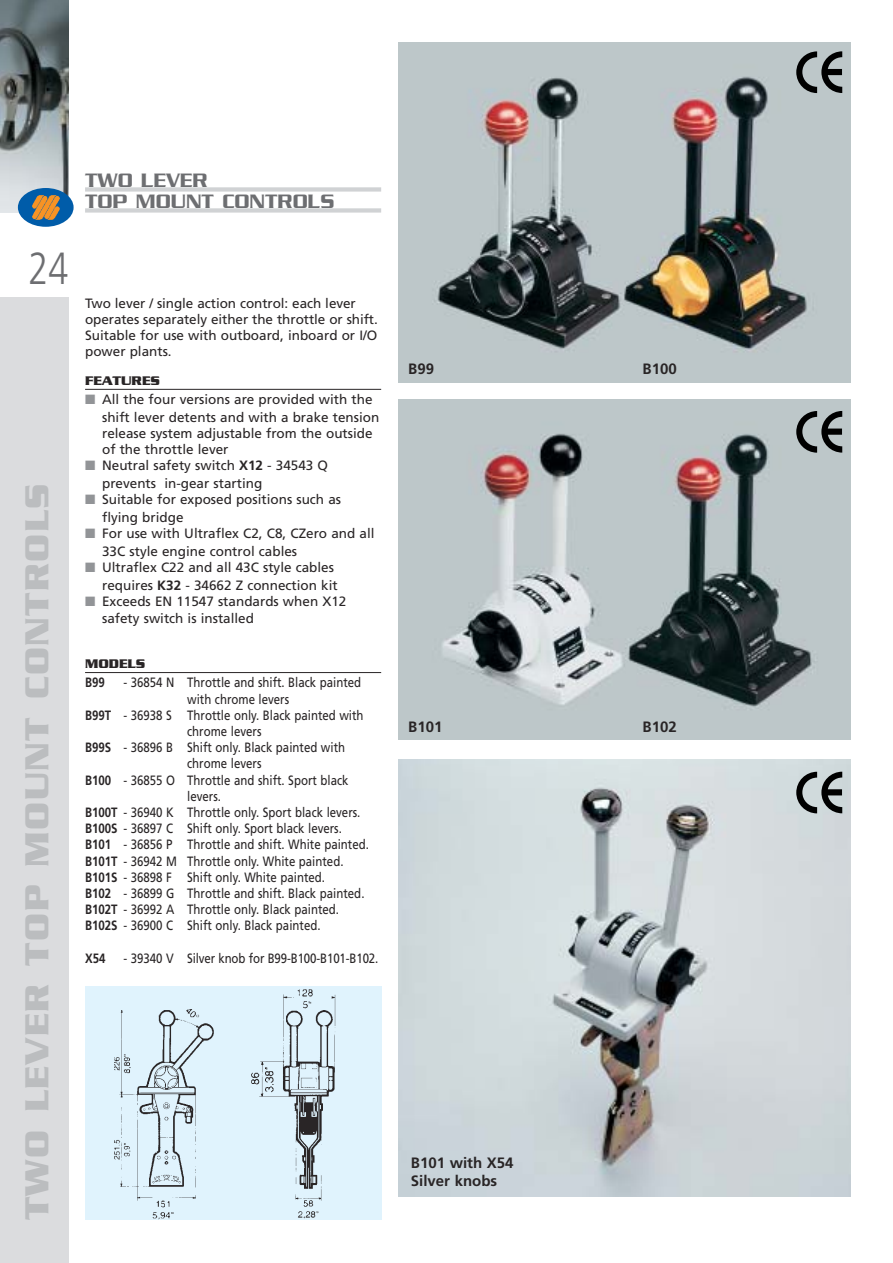
<style>
.page{position:relative;width:893px;height:1263px;background:#fff}
.page>*{position:absolute;margin:0;border:0;box-sizing:border-box;transform-origin:0 0}
.t1{font:300 45px "Frutiger";color:#6d6e71;scale:.8 1}
.t2{font:700 36px "Serpentine";letter-spacing:.04em;color:#bbbdbf}
.t3{font:500 21px/21px "Serpentine";color:#6d6e71}
.t4{font:700 15px/18px "Frutiger";color:#292526}
.t5{font:13.5px "Frutiger";color:#292526;scale:.85 1}
.t6{font:13.5px/17.7px "Frutiger";color:#292526}
.t7{font:700 13.5px "Serpentine";color:#292526}
.t8{font:700 13.5px "Frutiger";color:#292526;scale:.85 1}
.s1{color:#929497}
.s2{font-weight:700}
</style>
<div class="page">
<img style="left:0;top:0;width:68px;height:213px">
<div style="left:0;top:298px;width:68px;height:965px;background:#dbdcde"></div>
<div style="left:18px;top:188px;width:56px;height:39px;background:#005ca9;border-radius:50%"></div>
<img style="left:32px;top:195px;width:28px;height:25px">
<div style="left:85px;top:187px;width:296px;height:5px;background:#d0d2d4"></div>
<div style="left:85px;top:208px;width:296px;height:5px;background:#d0d2d4"></div>
<img style="left:398px;top:43px;width:452px;height:340px">
<img style="left:398px;top:400px;width:452px;height:340px">
<img style="left:398px;top:760px;width:452px;height:436px">
<svg style="left:796px;top:51px;width:46px;height:42px;background:#727879"></svg>
<svg style="left:796px;top:411px;width:46px;height:42px;background:#727879"></svg>
<svg style="left:796px;top:772px;width:46px;height:41px;background:#7b8183"></svg>
<hr style="left:85px;top:389px;width:296px;height:1px;background:#292526">
<hr style="left:85px;top:672px;width:296px;height:1px;background:#292526">
<div style="left:85px;top:986px;width:296px;height:234px;background:#e0f3fd"></div>
<img style="left:114px;top:989px;width:222px;height:230px">
<h1 class="t1" style="left:28px;top:251px;width:52px">24</h1>
<h2 class="t2" style="left:26px;top:1220px;width:738px;rotate:-90deg">TWO LEVER TOP MOUNT CONTROLS</h2>
<h3 class="t3" style="left:85px;top:172px;width:251px">TWO LEVER<br>TOP MOUNT CONTROLS</h3>
<p class="t6" style="left:85px;top:296px;width:294px;line-height:16.2px">Two lever / single action control: each lever operates separately either the throttle or shift.<br>Suitable for use with outboard, inboard or I/O power plants.</p>
<p class="t7" style="left:85px;top:376px;width:77px">FEATURES</p>
<p class="t6" style="left:102px;top:392px;width:279px;text-indent:-17px"><span class="s1">■</span> All the four versions are provided with the shift lever detents and with a brake tension</p>
<p class="t6" style="left:102px;top:426px;width:272px;line-height:16.2px">release system adjustable from the outside of the throttle lever</p>
<p class="t6" style="left:102px;top:458px;width:227px;text-indent:-17px"><span class="s1">■</span> Neutral safety switch <span class="s2">X12</span> - 34543 Q prevents in-gear starting</p>
<p class="t6" style="left:102px;top:492px;width:240px;text-indent:-17px"><span class="s1">■</span> Suitable for exposed positions such as flying bridge</p>
<p class="t6" style="left:102px;top:526px;width:274px;text-indent:-17px"><span class="s1">■</span> For use with Ultraflex C2, C8, CZero and all<br>33C style engine control cables</p>
<p class="t6" style="left:85px;top:559px;width:254px;text-align:right"><span class="s1">■</span> Ultraflex C22 and all 43C style cables requires <span class="s2">K32</span> - 34662 Z connection kit</p>
<p class="t6" style="left:102px;top:593px;width:246px;text-indent:-17px"><span class="s1">■</span> Exceeds EN 11547 standards when X12 safety switch is installed</p>
<p class="t7" style="left:85px;top:659px;width:62px">MODELS</p>
<p class="t8" style="left:85px;top:677px;width:25px">B99</p>
<p class="t5" style="left:123px;top:677px;width:281px">- 36854 N Throttle and shift. Black painted</p>
<p class="t5" style="left:187px;top:694px;width:122px">with chrome levers</p>
<p class="t5" style="left:85px;top:710px;width:329px"><span class="s2">B99T</span> - 36938 S Throttle only. Black painted with</p>
<p class="t5" style="left:187px;top:726px;width:89px">chrome levers</p>
<p class="t5" style="left:85px;top:742px;width:307px"><span class="s2">B99S</span> - 36896 B Shift only. Black painted with</p>
<p class="t5" style="left:187px;top:758px;width:89px">chrome levers</p>
<p class="t5" style="left:85px;top:775px;width:311px"><span class="s2">B100</span> - 36855 O Throttle and shift. Sport black</p>
<p class="t5" style="left:187px;top:791px;width:41px">levers.</p>
<p class="t5" style="left:85px;top:807px;width:325px"><span class="s2">B100T</span> - 36940 K Throttle only. Sport black levers.</p>
<p class="t5" style="left:85px;top:823px;width:304px"><span class="s2">B100S</span> - 36897 C Shift only. Sport black levers.</p>
<p class="t5" style="left:85px;top:839px;width:335px"><span class="s2">B101</span> - 36856 P Throttle and shift. White painted.</p>
<p class="t5" style="left:85px;top:856px;width:305px"><span class="s2">B101T</span> - 36942 M Throttle only. White painted.</p>
<p class="t5" style="left:85px;top:872px;width:284px"><span class="s2">B101S</span> - 36898 F Shift only. White painted.</p>
<p class="t5" style="left:85px;top:888px;width:330px"><span class="s2">B102</span> - 36899 G Throttle and shift. Black painted.</p>
<p class="t5" style="left:85px;top:904px;width:300px"><span class="s2">B102T</span> - 36992 A Throttle only. Black painted.</p>
<p class="t5" style="left:85px;top:920px;width:278px"><span class="s2">B102S</span> - 36900 C Shift only. Black painted.</p>
<p class="t8" style="left:85px;top:953px;width:26px">X54</p>
<p class="t5" style="left:123px;top:953px;width:301px">- 39340 V Silver knob for B99-B100-B101-B102.</p>
<p class="t4" style="left:408px;top:361px;width:27px">B99</p>
<p class="t4" style="left:642px;top:361px;width:36px">B100</p>
<p class="t4" style="left:408px;top:719px;width:36px">B101</p>
<p class="t4" style="left:642px;top:719px;width:36px">B102</p>
<p class="t4" style="left:411px;top:1155px;width:104px">B101 with X54<br>Silver knobs</p>
</div>
